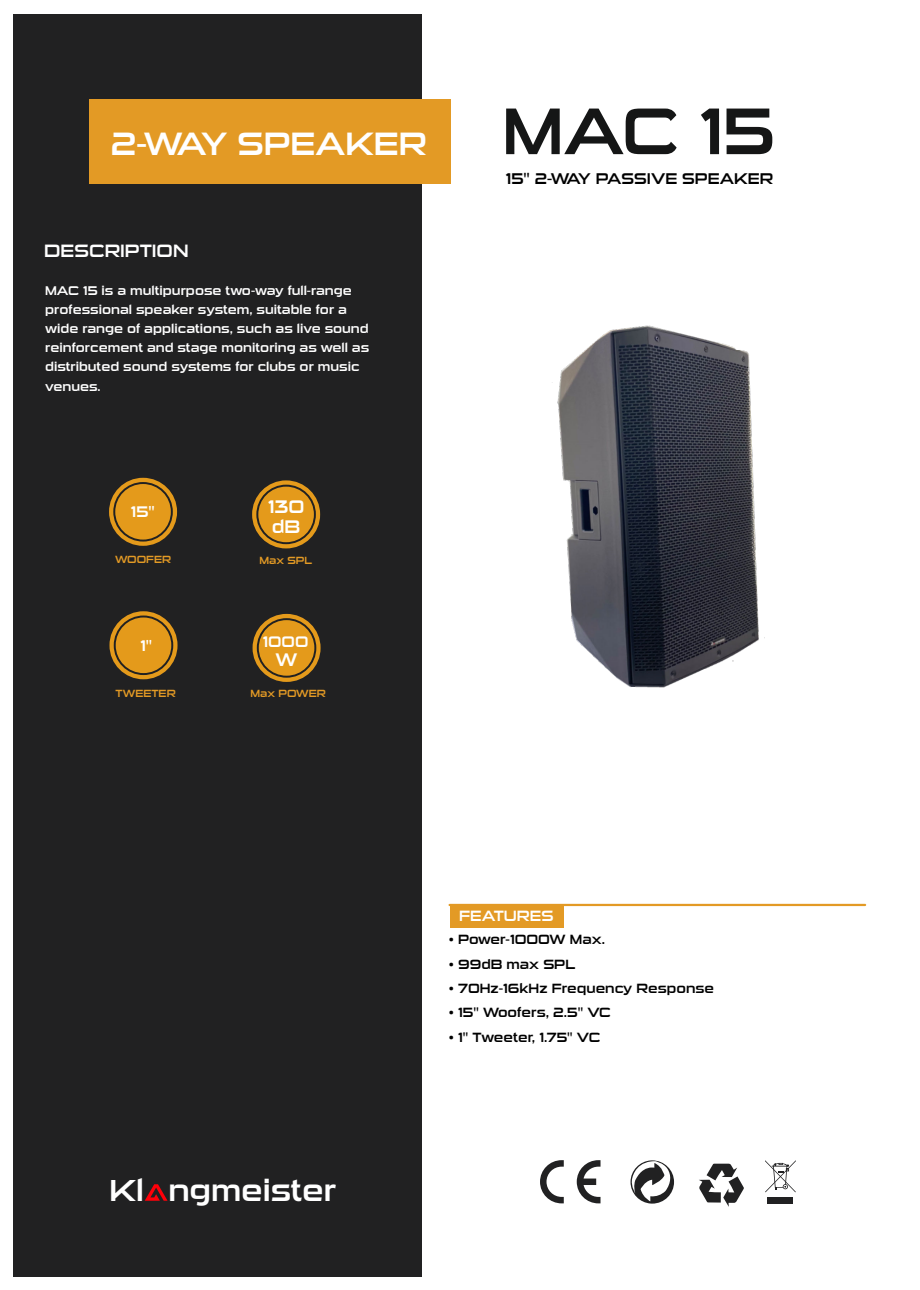
<style>
.page{position:relative;width:920px;height:1290px;background:#fff}
.page>*{position:absolute;margin:0;border:0;box-sizing:border-box;transform-origin:0 0}
.t1{font:32.55px "Sui Generis Rg";color:#fff}
.t2{font:30.45px "Sui Generis Rg";color:#fff}
.t3{font:18.3px/20px "Sui Generis Rg";color:#fff}
.t4{font:18px "Sui Generis Rg";color:#fff}
.t5{font:15.6px "Sui Generis Rg";color:#000}
.t6{font:15.45px "Sui Generis Rg";color:#fff}
.t7{font:15.3px "Sui Generis Rg";color:#fff}
.t8{font:15px "Sui Generis Rg";color:#fff}
.t9{font:13.5px "Sui Generis Rg";color:#000}
.t10{font:12.75px/19px "Sui Generis Rg";color:#fff}
.t11{font:10.5px "Sui Generis Rg";color:#e39a25}
.s1{font-size:66.3px;color:#151616}
</style>
<div class="page">
<div style="left:13px;top:14px;width:409px;height:1262px;background:#212122"></div>
<div style="left:90px;top:99px;width:361px;height:85px;background:#e39a25"></div>
<svg style="left:145px;top:1184px;width:23px;height:17px"></svg>
<svg style="left:540px;top:1160px;width:24px;height:43px"></svg>
<svg style="left:577px;top:1160px;width:23px;height:43px"></svg>
<svg style="left:699px;top:1164px;width:45px;height:43px"></svg>
<svg style="left:630px;top:1160px;width:44px;height:43px"></svg>
<div style="left:767px;top:1197px;width:26px;height:6px;background:#212122"></div>
<svg style="left:765px;top:1160px;width:31px;height:32px"></svg>
<div style="left:450px;top:905px;width:113px;height:22px;background:#e39a25"></div>
<hr style="left:450px;top:904px;width:415px;height:2px;background:#e39a25">
<div style="left:115px;top:484px;width:56px;height:56px;background:#e49a1b;border-radius:50%"></div>
<div style="left:109px;top:478px;width:68px;height:68px;border:4px solid #e49a1b;border-radius:50%"></div>
<div style="left:258px;top:487px;width:56px;height:55px;background:#e49a1b;border-radius:50%"></div>
<div style="left:252px;top:480px;width:68px;height:68px;border:4px solid #e49a1b;border-radius:50%"></div>
<div style="left:116px;top:617px;width:55px;height:56px;background:#e49a1b;border-radius:50%"></div>
<div style="left:109px;top:611px;width:69px;height:68px;border:4px solid #e49a1b;border-radius:50%"></div>
<div style="left:259px;top:620px;width:55px;height:56px;background:#e49a1b;border-radius:50%"></div>
<div style="left:253px;top:614px;width:68px;height:68px;border:4px solid #e49a1b;border-radius:50%"></div>
<img style="left:552px;top:325px;width:213px;height:363px">
<h1 class="t1" style="left:111px;top:131px;width:666px">2-WAY SPEAKER <span class="s1">MAC 15</span></h1>
<h3 class="t4" style="left:44px;top:244px;width:146px">DESCRIPTION</h3>
<p class="t10" style="left:45px;top:282px;width:326px">MAC 15 is a multipurpose two-way full-range professional speaker system, suitable for a wide range of applications, such as live sound reinforcement and stage monitoring as well as distributed sound systems for clubs or music venues.</p>
<p class="t6" style="left:131px;top:506px;width:25px">15"</p>
<h3 class="t3" style="left:268px;top:499px;width:38px">130 dB</h3>
<p class="t11" style="left:115px;top:556px;width:58px">WOOFER</p>
<p class="t11" style="left:260px;top:556px;width:54px">Max SPL</p>
<p class="t6" style="left:140px;top:639px;width:13px">1"</p>
<p class="t7" style="left:263px;top:636px;width:47px">1000</p>
<h3 class="t3" style="left:276px;top:652px;width:23px">W</h3>
<p class="t11" style="left:115px;top:689px;width:62px">TWEETER</p>
<p class="t11" style="left:251px;top:689px;width:77px">Max POWER</p>
<p class="t5" style="left:506px;top:173px;width:269px">15" 2-WAY PASSIVE SPEAKER</p>
<h2 class="t2" style="left:109px;top:1178px;width:228px">Kl ngmeister</h2>
<p class="t8" style="left:459px;top:910px;width:96px">FEATURES</p>
<p class="t9" style="left:449px;top:934px;width:158px">• Power-1000W Max.</p>
<p class="t9" style="left:449px;top:959px;width:128px">• 99dB max SPL</p>
<p class="t9" style="left:449px;top:983px;width:267px">• 70Hz-16kHz Frequency Response</p>
<p class="t9" style="left:449px;top:1007px;width:164px">• 15" Woofers, 2.5" VC</p>
<p class="t9" style="left:449px;top:1032px;width:153px">• 1" Tweeter, 1.75" VC</p>
</div>
